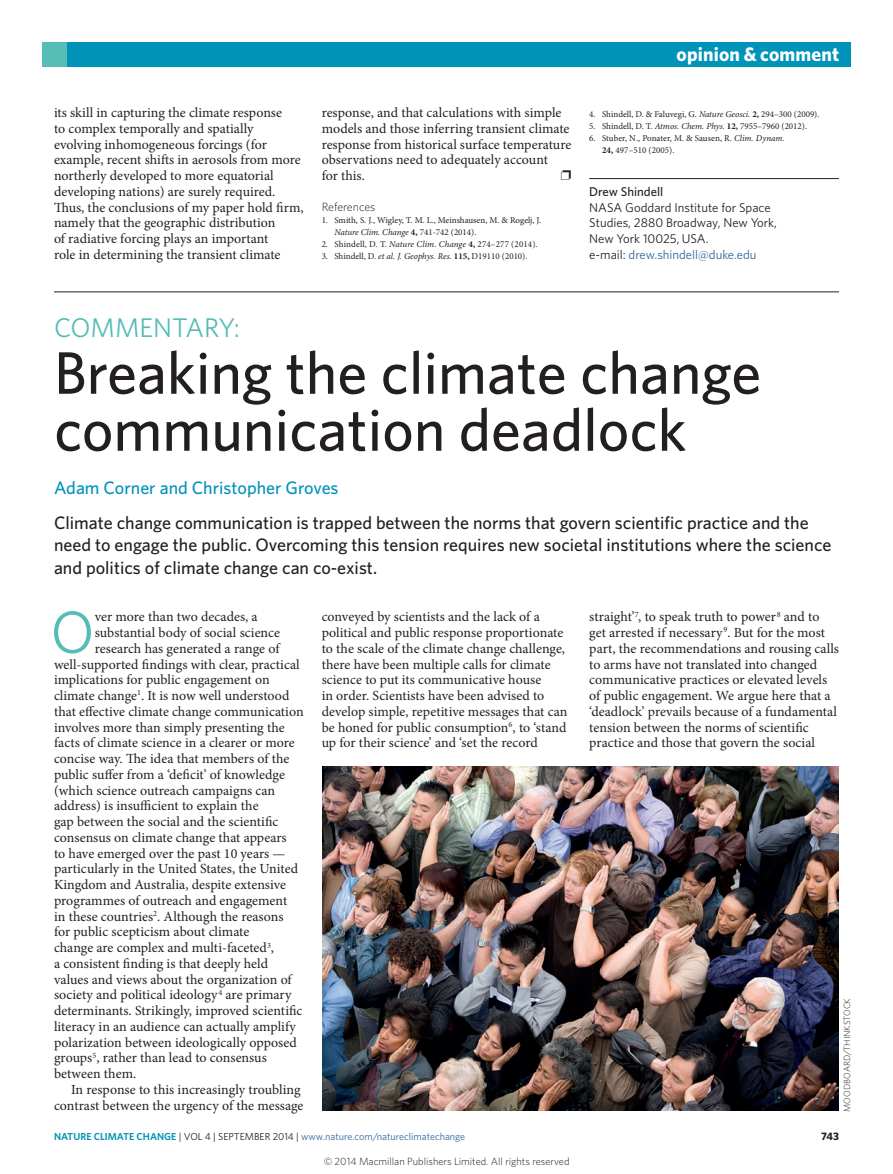
<style>
.page{position:relative;width:893px;height:1174px;background:#fff}
.page>*{position:absolute;margin:0;border:0;box-sizing:border-box;transform-origin:0 0}
.Title{font:500 60px/57px "Whitney";color:#231f20}
.Body_first_w_drop_c{font:59.25px "Whitney";color:#56bcb6}
.Subsection{font:27px "Whitney";color:#56bcb6}
.t1{font:700 19.5px "Whitney";letter-spacing:.01em;color:#fff}
.Standfirst{font:500 18px/22.5px "Whitney";color:#231f20}
.Author{font:500 18px "Whitney";color:#0093ba}
.Body_text{font:13.95px/15.8px "Minion Pro";color:#231f20}
.Body_first_w_drop_c-2{font:13.95px "Minion Pro";letter-spacing:.005em;color:#231f20}
.Corres_address{font:12.75px/15.8px "Whitney";color:#231f20}
.Corres_author{font:500 12.75px "Whitney";color:#231f20}
.Corres_ref_head{font:300 12px "Whitney";color:#231f20}
.t2{font:700 10.8px "Whitney";color:#231f20}
.t3{font:300 10.5px "Whitney";color:#1d1d1b}
.t4{font:10.2px "Whitney";color:#2f679b}
.References{font:9px/12px "Minion Pro";color:#231f20}
.Picture_credit{font:300 9px "Whitney";color:#231f20}
.s1{font-style:italic}
.s2{font-weight:700}
.s3{color:#2f679b}
.s4{font-weight:600;color:#0093ba}
.s5{color:#231f20}
</style>
<div class="page">
<div style="left:43px;top:43px;width:807px;height:24px;background:#0093ba"></div>
<div style="left:43px;top:43px;width:24px;height:24px;background:#56bcb6"></div>
<hr style="left:54px;top:292px;width:785px;height:1px;background:#231f20">
<img style="left:322px;top:766px;width:517px;height:344px">
<hr style="left:589px;top:178px;width:250px;height:1px;background:#231f20">
<p class="Body_text" style="left:54px;top:105px;width:251px">its skill in capturing the climate response<br>to complex temporally and spatially evolving inhomogeneous forcings (for example, recent shifts in aerosols from more northerly developed to more equatorial developing nations) are surely required.<br>Thus, the conclusions of my paper hold firm, namely that the geographic distribution<br>of radiative forcing plays an important<br>role in determining the transient climate</p>
<p class="Body_text" style="left:322px;top:105px;width:251px">response, and that calculations with simple models and those inferring transient climate response from historical surface temperature observations need to adequately account<br>for this.</p>
<p class="Corres_ref_head" style="left:322px;top:199px;width:55px">References</p>
<p class="References" style="left:334px;top:214px;width:208px;text-indent:-13px">1. Smith, S. J., Wigley, T. M. L., Meinshausen, M. &amp; Rogelj, J.<br><span class="s1">Nature Clim. Change</span> <span class="s2">4,</span> 741-742 (2014).</p>
<p class="References" style="left:322px;top:238px;width:218px">2. Shindell, D. T. <span class="s1">Nature Clim. Change</span> <span class="s2">4,</span> 274–277 (2014).</p>
<p class="References" style="left:322px;top:250px;width:207px">3. Shindell, D. <span class="s1">et al. J. Geophys. Res.</span> <span class="s2">115,</span> D19110 (2010).</p>
<h3 class="t1" style="left:676px;top:41px;width:164px">opinion &amp; comment</h3>
<p class="References" style="left:589px;top:109px;width:232px">4. Shindell, D. &amp; Faluvegi, G. <span class="s1">Nature Geosci.</span> <span class="s2">2,</span> 294–300 (2009).</p>
<p class="References" style="left:589px;top:121px;width:219px">5. Shindell, D. T. <span class="s1">Atmos. Chem. Phys.</span> <span class="s2">12,</span> 7955–7960 (2012).</p>
<p class="References" style="left:602px;top:133px;width:184px;text-indent:-13px">6. Stuber, N., Ponater, M. &amp; Sausen, R. <span class="s1">Clim. Dynam.<br></span><span class="s2">24,</span> 497–510 (2005).</p>
<p class="Corres_author" style="left:589px;top:183px;width:75px">Drew Shindell</p>
<p class="Corres_address" style="left:589px;top:199px;width:189px">NASA Goddard Institute for Space<br>Studies, 2880 Broadway, New York,<br>New York 10025, USA.<br>e-mail: <span class="s3">drew.shindell@duke.edu</span></p>
<p class="Subsection" style="left:54px;top:309px;width:187px">COMMENTARY:</p>
<p class="Title" style="left:54px;top:343px;width:709px">Breaking the climate change communication deadlock</p>
<p class="Author" style="left:54px;top:475px;width:286px">Adam Corner and Christopher Groves</p>
<p class="Standfirst" style="left:54px;top:511px;width:779px">Climate change communication is trapped between the norms that govern scientific practice and the need to engage the public. Overcoming this tension requires new societal institutions where the science and politics of climate change can co-exist.</p>
<p class="Body_first_w_drop_c" style="left:50px;top:593px;width:46px">O</p>
<p class="Body_first_w_drop_c-2" style="left:95px;top:607px;width:165px">ver more than two decades, a</p>
<p class="Body_text" style="left:322px;top:609px;width:247px">conveyed by scientists and the lack of a political and public response proportionate to the scale of the climate change challenge, there have been multiple calls for climate science to put its communicative house<br>in order. Scientists have been advised to develop simple, repetitive messages that can be honed for public consumption<sup>6</sup>, to ‘stand up for their science’ and ‘set the record</p>
<p class="Body_text" style="left:589px;top:609px;width:251px">straight’<sup>7</sup>, to speak truth to power<sup>8</sup> and to get arrested if necessary<sup>9</sup>. But for the most part, the recommendations and rousing calls to arms have not translated into changed communicative practices or elevated levels of public engagement. We argue here that a ‘deadlock’ prevails because of a fundamental tension between the norms of scientific practice and those that govern the social</p>
<p class="Body_first_w_drop_c-2" style="left:95px;top:623px;width:187px">substantial body of social science</p>
<p class="Body_first_w_drop_c-2" style="left:95px;top:639px;width:186px">research has generated a range of</p>
<p class="Body_first_w_drop_c-2" style="left:54px;top:654px;width:247px">well-supported findings with clear, practical</p>
<p class="Body_first_w_drop_c-2" style="left:54px;top:670px;width:217px">implications for public engagement on</p>
<p class="Body_first_w_drop_c-2" style="left:54px;top:686px;width:237px">climate change<sup>1</sup>. It is now well understood</p>
<p class="Body_first_w_drop_c-2" style="left:54px;top:702px;width:251px">that effective climate change communication</p>
<p class="Body_first_w_drop_c-2" style="left:54px;top:717px;width:232px">involves more than simply presenting the</p>
<p class="Body_first_w_drop_c-2" style="left:54px;top:733px;width:242px">facts of climate science in a clearer or more</p>
<p class="Body_first_w_drop_c-2" style="left:54px;top:749px;width:237px">concise way. The idea that members of the</p>
<p class="Body_first_w_drop_c-2" style="left:54px;top:765px;width:232px">public suffer from a ‘deficit’ of knowledge</p>
<p class="Body_first_w_drop_c-2" style="left:54px;top:780px;width:223px">(which science outreach campaigns can</p>
<p class="Body_first_w_drop_c-2" style="left:54px;top:796px;width:206px">address) is insufficient to explain the</p>
<p class="Body_first_w_drop_c-2" style="left:54px;top:812px;width:226px">gap between the social and the scientific</p>
<p class="Body_first_w_drop_c-2" style="left:54px;top:828px;width:234px">consensus on climate change that appears</p>
<p class="Body_first_w_drop_c-2" style="left:54px;top:843px;width:233px">to have emerged over the past 10 years —</p>
<p class="Body_first_w_drop_c-2" style="left:54px;top:859px;width:246px">particularly in the United States, the United</p>
<p class="Body_first_w_drop_c-2" style="left:54px;top:875px;width:234px">Kingdom and Australia, despite extensive</p>
<p class="Body_first_w_drop_c-2" style="left:54px;top:891px;width:235px">programmes of outreach and engagement</p>
<p class="Body_first_w_drop_c-2" style="left:54px;top:906px;width:231px">in these countries<sup>2</sup>. Although the reasons</p>
<p class="Body_first_w_drop_c-2" style="left:54px;top:922px;width:197px">for public scepticism about climate</p>
<p class="Body_first_w_drop_c-2" style="left:54px;top:938px;width:222px">change are complex and multi-faceted<sup>3</sup>,</p>
<p class="Body_first_w_drop_c-2" style="left:54px;top:954px;width:216px">a consistent finding is that deeply held</p>
<p class="Body_first_w_drop_c-2" style="left:54px;top:969px;width:239px">values and views about the organization of</p>
<p class="Body_first_w_drop_c-2" style="left:54px;top:985px;width:239px">society and political ideology<sup>4</sup> are primary</p>
<p class="Body_first_w_drop_c-2" style="left:54px;top:1001px;width:250px">determinants. Strikingly, improved scientific</p>
<p class="Body_first_w_drop_c-2" style="left:54px;top:1017px;width:243px">literacy in an audience can actually amplify</p>
<p class="Body_first_w_drop_c-2" style="left:54px;top:1032px;width:244px">polarization between ideologically opposed</p>
<p class="Body_first_w_drop_c-2" style="left:54px;top:1048px;width:214px">groups<sup>5</sup>, rather than lead to consensus</p>
<p class="Body_first_w_drop_c-2" style="left:54px;top:1064px;width:84px">between them.</p>
<p class="Body_text" style="left:54px;top:1081px;width:251px;text-align:right">In response to this increasingly troubling contrast between the urgency of the message</p>
<p class="Picture_credit" style="left:841px;top:1111px;width:115px;rotate:-90deg">MOODBOARD/THINKSTOCK</p>
<p class="t4" style="left:54px;top:1129px;width:413px"><span class="s4">NATURE CLIMATE CHANGE</span> <span class="s5">| VOL 4 | SEPTEMBER 2014 |</span> www.nature.com/natureclimatechange</p>
<p class="t2" style="left:821px;top:1129px;width:19px">743</p>
<p class="t3" style="left:324px;top:1154px;width:247px">© 2014 Macmillan Publishers Limited. All rights reserved</p>
</div>
